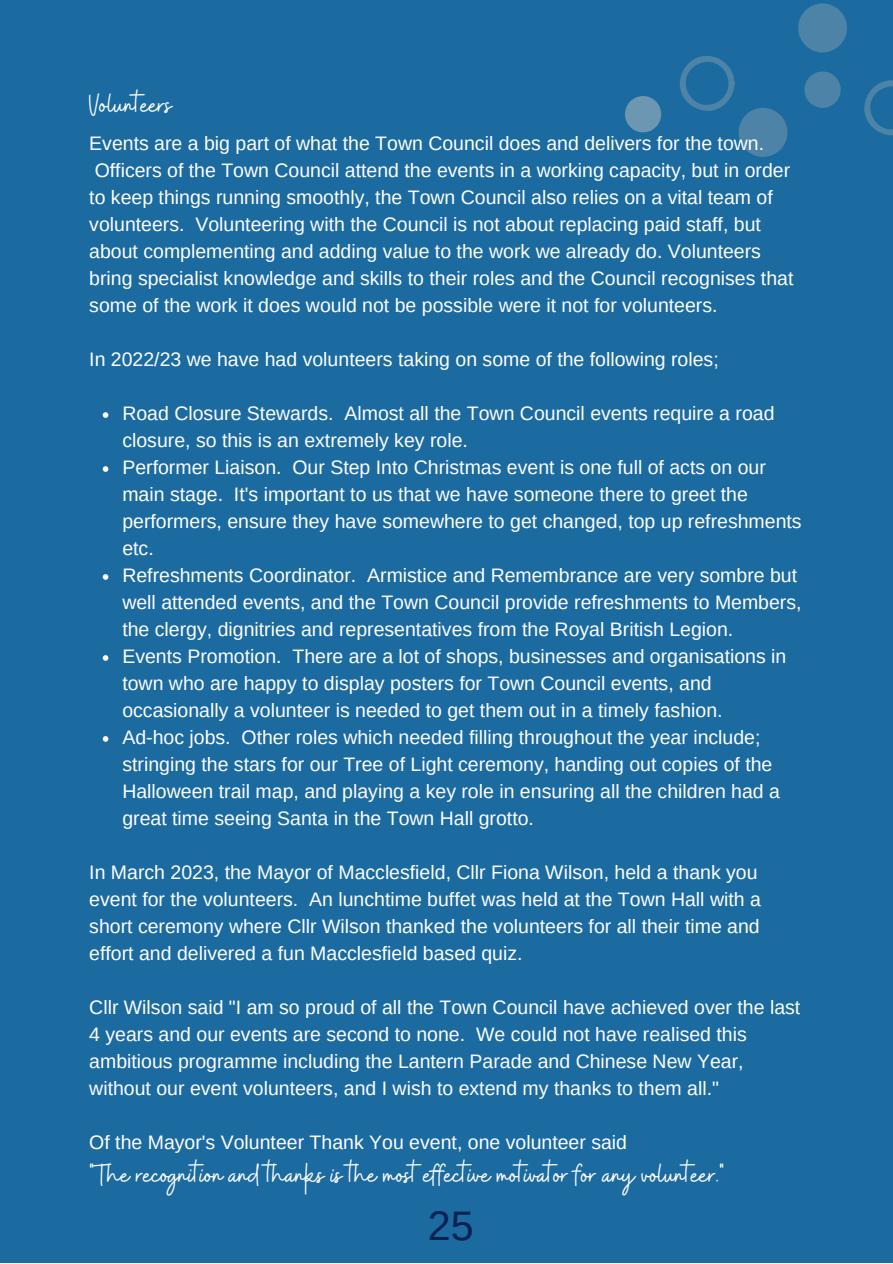
<style>
.page{position:relative;width:893px;height:1264px;background:#fff}
.page>*{position:absolute;margin:0;border:0;box-sizing:border-box;transform-origin:0 0}
.t1{font:41.25px "Arimo";color:#062152}
.t2{font:31.5px "Buffalo";color:#fff}
.t3{font:19.5px/27px "Arimo";color:#fff}
</style>
<div class="page">
<div style="left:0;top:0;width:892px;height:1262px;background:#1c6ba0"></div>
<div style="left:625px;top:96px;width:36px;height:36px;background:#6c96b2;border-radius:50%"></div>
<div style="left:804px;top:71px;width:36px;height:37px;background:#4c83a7;border-radius:50%"></div>
<div style="left:738px;top:108px;width:49px;height:49px;background:#4c83a7;border-radius:50%"></div>
<div style="left:798px;top:3px;width:48px;height:49px;background:#4c83a7;border-radius:50%"></div>
<svg style="left:864px;top:80px;width:28px;height:56px"></svg>
<svg style="left:680px;top:56px;width:54px;height:55px"></svg>
<svg style="left:103px;top:412px;width:5px;height:6px"></svg>
<svg style="left:103px;top:466px;width:5px;height:6px"></svg>
<svg style="left:103px;top:574px;width:5px;height:6px"></svg>
<svg style="left:103px;top:655px;width:5px;height:5px"></svg>
<svg style="left:103px;top:736px;width:5px;height:5px"></svg>
<p class="t2" style="left:89px;top:85px;width:84px">Volunteers</p>
<p class="t3" style="left:89px;top:130px;width:705px">Events are a big part of what the Town Council does and delivers for the town.<br>Officers of the Town Council attend the events in a working capacity, but in order to keep things running smoothly, the Town Council also relies on a vital team of volunteers. Volunteering with the Council is not about replacing paid staff, but about complementing and adding value to the work we already do. Volunteers bring specialist knowledge and skills to their roles and the Council recognises that some of the work it does would not be possible were it not for volunteers.</p>
<p class="t3" style="left:89px;top:346px;width:631px">In 2022/23 we have had volunteers taking on some of the following roles;</p>
<p class="t3" style="left:122px;top:400px;width:653px">Road Closure Stewards. Almost all the Town Council events require a road closure, so this is an extremely key role.</p>
<p class="t3" style="left:122px;top:454px;width:680px">Performer Liaison. Our Step Into Christmas event is one full of acts on our main stage. It's important to us that we have someone there to greet the performers, ensure they have somewhere to get changed, top up refreshments etc.</p>
<p class="t3" style="left:122px;top:562px;width:680px">Refreshments Coordinator. Armistice and Remembrance are very sombre but well attended events, and the Town Council provide refreshments to Members, the clergy, dignitries and representatives from the Royal British Legion.</p>
<p class="t3" style="left:122px;top:642px;width:665px">Events Promotion. There are a lot of shops, businesses and organisations in town who are happy to display posters for Town Council events, and occasionally a volunteer is needed to get them out in a timely fashion.</p>
<p class="t3" style="left:122px;top:723px;width:659px">Ad-hoc jobs. Other roles which needed filling throughout the year include; stringing the stars for our Tree of Light ceremony, handing out copies of the Halloween trail map, and playing a key role in ensuring all the children had a great time seeing Santa in the Town Hall grotto.</p>
<p class="t3" style="left:89px;top:858px;width:673px">In March 2023, the Mayor of Macclesfield, Cllr Fiona Wilson, held a thank you event for the volunteers. An lunchtime buffet was held at the Town Hall with a short ceremony where Cllr Wilson thanked the volunteers for all their time and effort and delivered a fun Macclesfield based quiz.</p>
<p class="t3" style="left:89px;top:993px;width:712px">Cllr Wilson said "I am so proud of all the Town Council have achieved over the last 4 years and our events are second to none. We could not have realised this ambitious programme including the Lantern Parade and Chinese New Year, without our event volunteers, and I wish to extend my thanks to them all."</p>
<p class="t3" style="left:89px;top:1128px;width:539px">Of the Mayor's Volunteer Thank You event, one volunteer said</p>
<p class="t2" style="left:89px;top:1154px;width:636px">"The recognition and thanks is the most effective motivator for any volunteer."</p>
<p class="t1" style="left:428px;top:1202px;width:47px">25</p>
</div>
